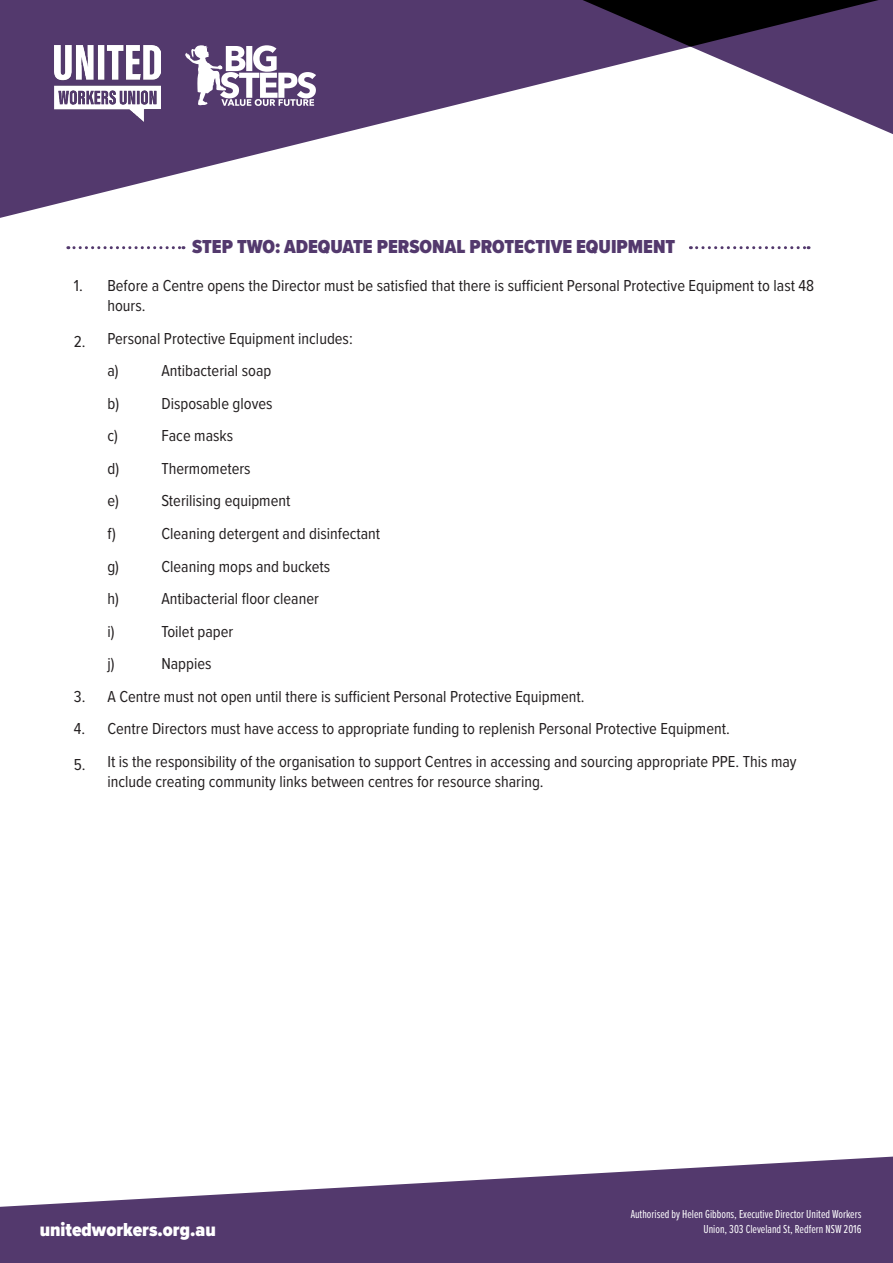
<style>
.page{position:relative;width:893px;height:1263px;background:#fff}
.page>*{position:absolute;margin:0;border:0;box-sizing:border-box;transform-origin:0 0}
.t1{font:900 19.5px "Proxima Nova Cond";color:#53396d}
.t2{font:900 19.5px "Proxima Nova Cond";color:#fff}
.t3{font:16.5px/19.8px "Proxima Nova Cond";color:#231f20}
.t4{font:12px/14.4px "Proxima Nova Ex Cn";color:#fff;text-align:right}
</style>
<div class="page">
<svg style="left:0;top:0;width:893px;height:218px;fill:#53396d"></svg>
<img style="left:54px;top:45px;width:107px;height:77px">
<svg style="left:184px;top:45px;width:132px;height:61px"></svg>
<svg style="left:0;top:1156px;width:893px;height:107px;fill:#53396d"></svg>
<svg style="left:68px;top:246px;width:116px;height:3px"></svg>
<svg style="left:697px;top:246px;width:112px;height:3px"></svg>
<p class="t3" style="left:74px;top:275px;width:10px">1.</p>
<p class="t3" style="left:74px;top:331px;width:13px">2.</p>
<p class="t3" style="left:74px;top:686px;width:13px">3.</p>
<p class="t3" style="left:74px;top:718px;width:13px">4.</p>
<p class="t3" style="left:74px;top:754px;width:13px">5.</p>
<p class="t1" style="left:192px;top:232px;width:485px">STEP TWO: ADEQUATE PERSONAL PROTECTIVE EQUIPMENT</p>
<p class="t3" style="left:107px;top:275px;width:708px">Before a Centre opens the Director must be satisfied that there is sufficient Personal Protective Equipment to last 48 hours.</p>
<p class="t3" style="left:107px;top:328px;width:247px">Personal Protective Equipment includes:</p>
<p class="t3" style="left:107px;top:360px;width:13px">a)</p>
<p class="t3" style="left:161px;top:360px;width:112px">Antibacterial soap</p>
<p class="t3" style="left:107px;top:393px;width:13px">b)</p>
<p class="t3" style="left:161px;top:393px;width:113px">Disposable gloves</p>
<p class="t3" style="left:107px;top:425px;width:12px">c)</p>
<p class="t3" style="left:161px;top:425px;width:73px">Face masks</p>
<p class="t3" style="left:107px;top:458px;width:13px">d)</p>
<p class="t3" style="left:161px;top:458px;width:91px">Thermometers</p>
<p class="t3" style="left:107px;top:490px;width:13px">e)</p>
<p class="t3" style="left:161px;top:490px;width:130px">Sterilising equipment</p>
<p class="t3" style="left:107px;top:523px;width:10px">f)</p>
<p class="t3" style="left:161px;top:523px;width:220px">Cleaning detergent and disinfectant</p>
<p class="t3" style="left:107px;top:555px;width:13px">g)</p>
<p class="t3" style="left:161px;top:555px;width:170px">Cleaning mops and buckets</p>
<p class="t3" style="left:107px;top:588px;width:13px">h)</p>
<p class="t3" style="left:161px;top:588px;width:159px">Antibacterial floor cleaner</p>
<p class="t3" style="left:107px;top:621px;width:9px">i)</p>
<p class="t3" style="left:161px;top:621px;width:73px">Toilet paper</p>
<p class="t3" style="left:107px;top:653px;width:9px">j)</p>
<p class="t3" style="left:161px;top:653px;width:52px">Nappies</p>
<p class="t3" style="left:107px;top:686px;width:479px">A Centre must not open until there is sufficient Personal Protective Equipment.</p>
<p class="t3" style="left:107px;top:718px;width:624px">Centre Directors must have access to appropriate funding to replenish Personal Protective Equipment.</p>
<p class="t3" style="left:107px;top:751px;width:691px">It is the responsibility of the organisation to support Centres in accessing and sourcing appropriate PPE. This may include creating community links between centres for resource sharing.</p>
<p class="t2" style="left:40px;top:1215px;width:177px">unitedworkers.org.au</p>
<p class="t4" style="left:631px;top:1206px;width:232px">Authorised by Helen Gibbons, Executive Director United Workers<br>Union, 303 Cleveland St, Redfern NSW 2016</p>
</div>
